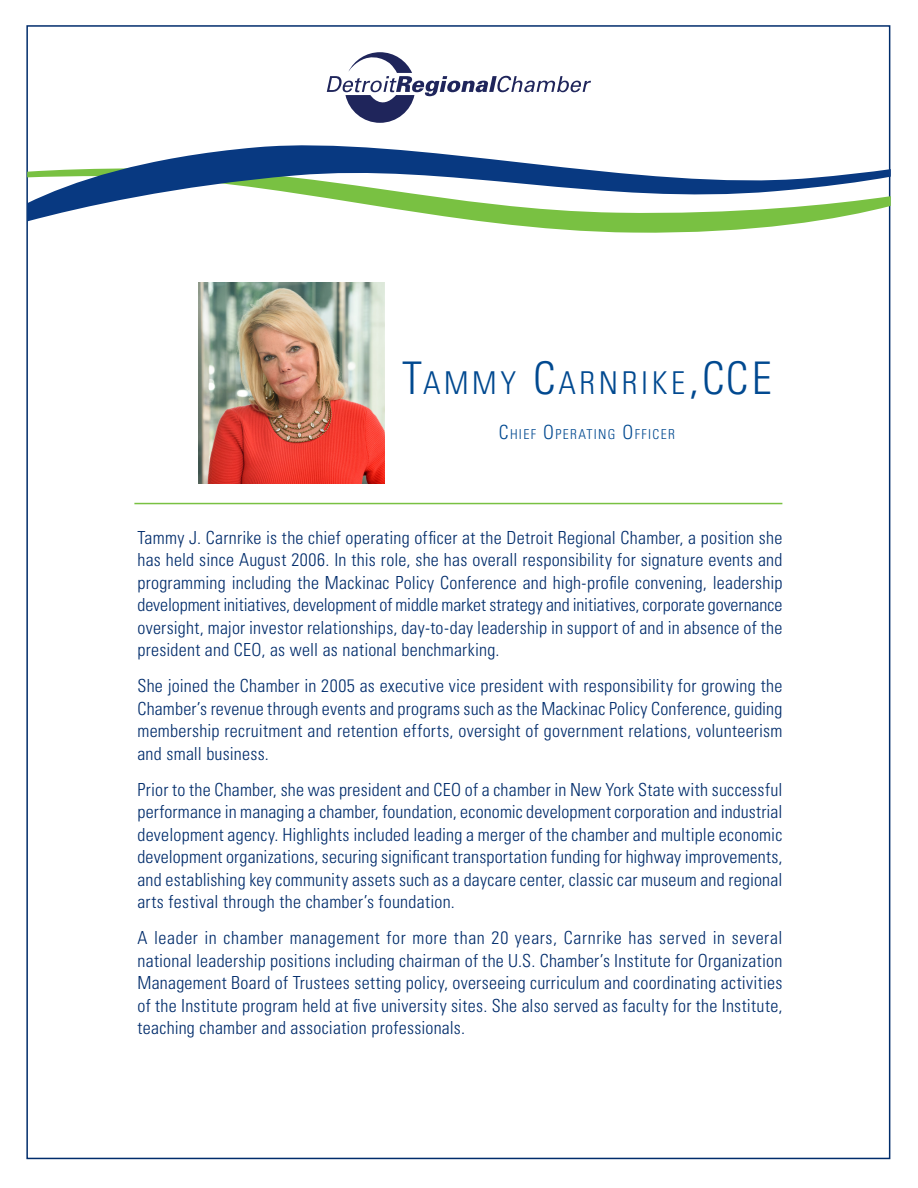
<style>
.page{position:relative;width:918px;height:1188px;background:#fff}
.page>*{position:absolute;margin:0;border:0;box-sizing:border-box;transform-origin:0 0}
.super_subhead{font:300 condensed 31.5px "Univers LT Std";letter-spacing:.115em;color:#014990}
.body_copy{font:300 condensed 18px/22.5px "Univers LT Std";letter-spacing:.015em;color:#002c6b;text-align:justify}
.super_subhead-2{font:300 condensed 13.65px "Univers LT Std";letter-spacing:.1em;color:#014990}
.s1{font-size:45px}
.s2{font-size:19.5px}
</style>
<div class="page">
<hr style="left:134px;top:503px;width:648px;height:1px;background:#79c142">
<svg style="left:27px;top:221px;width:864px;height:12px"></svg>
<svg style="left:27px;top:134px;width:864px;height:87px"></svg>
<svg style="left:327px;top:52px;width:264px;height:71px"></svg>
<img style="left:199px;top:283px;width:185px;height:201px">
<p class="super_subhead" style="left:402px;top:364px;width:366px"><span class="s1">T</span>AMMY <span class="s1">C</span>ARNRIKE<span class="s1">,CCE</span></p>
<p class="super_subhead-2" style="left:499px;top:426px;width:178px"><span class="s2">C</span>HIEF <span class="s2">O</span>PERATING <span class="s2">O</span>FFICER</p>
<p class="body_copy" style="left:137px;top:526px;width:647px">Tammy J. Carnrike is the chief operating officer at the Detroit Regional Chamber, a position she has held since August 2006. In this role, she has overall responsibility for signature events and programming including the Mackinac Policy Conference and high-profile convening, leadership development initiatives, development of middle market strategy and initiatives, corporate governance oversight, major investor relationships, day-to-day leadership in support of and in absence of the president and CEO, as well as national benchmarking.</p>
<p class="body_copy" style="left:137px;top:675px;width:647px">She joined the Chamber in 2005 as executive vice president with responsibility for growing the Chamber’s revenue through events and programs such as the Mackinac Policy Conference, guiding membership recruitment and retention efforts, oversight of government relations, volunteerism and small business.</p>
<p class="body_copy" style="left:137px;top:778px;width:646px">Prior to the Chamber, she was president and CEO of a chamber in New York State with successful performance in managing a chamber, foundation, economic development corporation and industrial development agency. Highlights included leading a merger of the chamber and multiple economic development organizations, securing significant transportation funding for highway improvements, and establishing key community assets such as a daycare center, classic car museum and regional arts festival through the chamber’s foundation.</p>
<p class="body_copy" style="left:137px;top:927px;width:647px">A leader in chamber management for more than 20 years, Carnrike has served in several national leadership positions including chairman of the U.S. Chamber’s Institute for Organization Management Board of Trustees setting policy, overseeing curriculum and coordinating activities of the Institute program held at five university sites. She also served as faculty for the Institute, teaching chamber and association professionals.</p>
</div>
